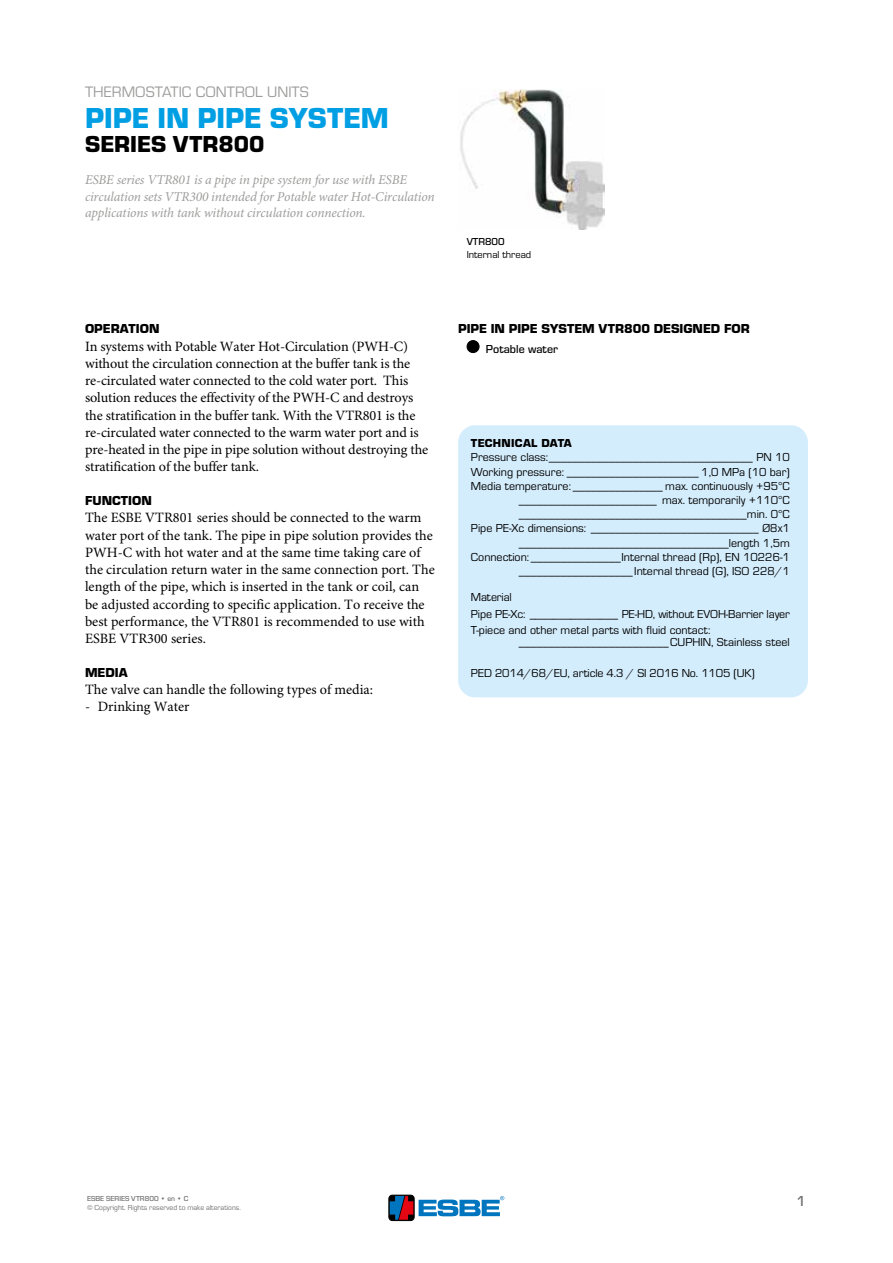
<style>
.page{position:relative;width:893px;height:1263px;background:#fff}
.page>*{position:absolute;margin:0;border:0;box-sizing:border-box;transform-origin:0 0}
.t1{font:700 30px "ESBE Eurostile";color:#009fe3}
.t2{font:700 24px "ESBE Eurostile";color:#000}
.t3{font:15.75px "ESBE Eurostile";color:#9d9d9c}
.t4{font:500 15px "ESBE Eurostile";color:#706f6f}
.t5{font:14.25px/17.2px "Minion Pro";color:#000}
.t6{font:italic 13.5px/16.5px "Minion Pro";letter-spacing:-.01em;color:#9d9d9c}
.t7{font:700 13.5px "ESBE Eurostile";color:#000}
.t8{font:12px/14.2px "ESBE Eurostile";color:#000;text-align:right}
.t9{font:700 12px "ESBE Eurostile";letter-spacing:.025em;color:#000}
.t10{font:500 12px "ESBE Eurostile";color:#000}
.t11{font:10.5px "ESBE Eurostile";color:#000}
.t12{font:500 10.5px "ESBE Eurostile";color:#000}
.t13{font:7.5px "ESBE Eurostile";color:#706f6f}
.t14{font:500 7.5px "ESBE Eurostile";color:#706f6f}
</style>
<div class="page">
<div style="left:458px;top:425px;width:350px;height:272px;background:#d4edfc;border-radius:17px"></div>
<img style="left:460px;top:89px;width:144px;height:141px">
<div style="left:467px;top:341px;width:12px;height:12px;background:#000;border-radius:50%"></div>
<div style="left:467px;top:340px;width:12px;height:13px;border:1px solid #000;border-radius:50%"></div>
<div style="left:389px;top:1195px;width:25px;height:25px;border:1px solid #000;border-radius:4px"></div>
<svg style="left:390px;top:1196px;width:23px;height:24px"></svg>
<svg style="left:419px;top:1196px;width:85px;height:20px"></svg>
<p class="t3" style="left:85px;top:83px;width:225px">THERMOSTATIC CONTROL UNITS</p>
<h1 class="t1" style="left:85px;top:102px;width:305px">PIPE IN PIPE SYSTEM</h1>
<h2 class="t2" style="left:85px;top:131px;width:181px">SERIES VTR800</h2>
<p class="t6" style="left:85px;top:172px;width:351px">ESBE series VTR801 is a pipe in pipe system for use with ESBE circulation sets VTR300 intended for Potable water Hot-Circulation applications with tank without circulation connection.</p>
<p class="t12" style="left:467px;top:236px;width:39px">VTR800</p>
<p class="t11" style="left:467px;top:249px;width:66px">Internal thread</p>
<p class="t7" style="left:85px;top:321px;width:76px">OPERATION</p>
<p class="t5" style="left:85px;top:338px;width:345px">In systems with Potable Water Hot-Circulation (PWH-C) without the circulation connection at the buffer tank is the re-circulated water connected to the cold water port. This solution reduces the effectivity of the PWH-C and destroys the stratification in the buffer tank. With the VTR801 is the re-circulated water connected to the warm water port and is pre-heated in the pipe in pipe solution without destroying the stratification of the buffer tank.</p>
<p class="t7" style="left:85px;top:493px;width:68px">FUNCTION</p>
<p class="t5" style="left:85px;top:510px;width:351px">The ESBE VTR801 series should be connected to the warm water port of the tank. The pipe in pipe solution provides the PWH-C with hot water and at the same time taking care of the circulation return water in the same connection port. The length of the pipe, which is inserted in the tank or coil, can be adjusted according to specific application. To receive the best performance, the VTR801 is recommended to use with ESBE VTR300 series.</p>
<p class="t7" style="left:85px;top:665px;width:44px">MEDIA</p>
<p class="t5" style="left:85px;top:681px;width:290px">The valve can handle the following types of media:</p>
<p class="t5" style="left:85px;top:699px;width:106px">- Drinking Water</p>
<p class="t7" style="left:458px;top:321px;width:293px">PIPE IN PIPE SYSTEM VTR800 DESIGNED FOR</p>
<p class="t10" style="left:486px;top:342px;width:74px">Potable water</p>
<p class="t9" style="left:471px;top:436px;width:102px">TECHNICAL DATA</p>
<p class="t8" style="left:471px;top:450px;width:320px">Pressure class:__________________________________ PN 10<br>Working pressure: ______________________ 1,0 MPa (10 bar)<br>Media temperature: _______________ max. continuously +95°C _______________________ max. temporarily +110°C ______________________________________min. 0°C<br>Pipe PE-Xc dimensions: ____________________________ Ø8x1 ___________________________________length 1,5m Connection: _______________Internal thread (Rp), EN 10226-1 ___________________Internal thread (G), ISO 228/1</p>
<p class="t8" style="left:471px;top:590px;width:320px;line-height:16.2px;text-align:left">Material<br>Pipe PE-Xc: _______________ PE-HD, without EVOH-Barrier layer<br>T-piece and other metal parts with fluid contact:</p>
<p class="t8" style="left:519px;top:635px;width:272px">_________________________CUPHIN, Stainless steel</p>
<p class="t8" style="left:471px;top:666px;width:285px">PED 2014/68/EU, article 4.3 / SI 2016 No. 1105 (UK)</p>
<p class="t14" style="left:87px;top:1194px;width:103px">ESBE SERIES VTR800 • en • C</p>
<p class="t13" style="left:87px;top:1203px;width:155px">© Copyright. Rights reserved to make alterations.</p>
<p class="t4" style="left:796px;top:1193px;width:11px">1</p>
</div>
